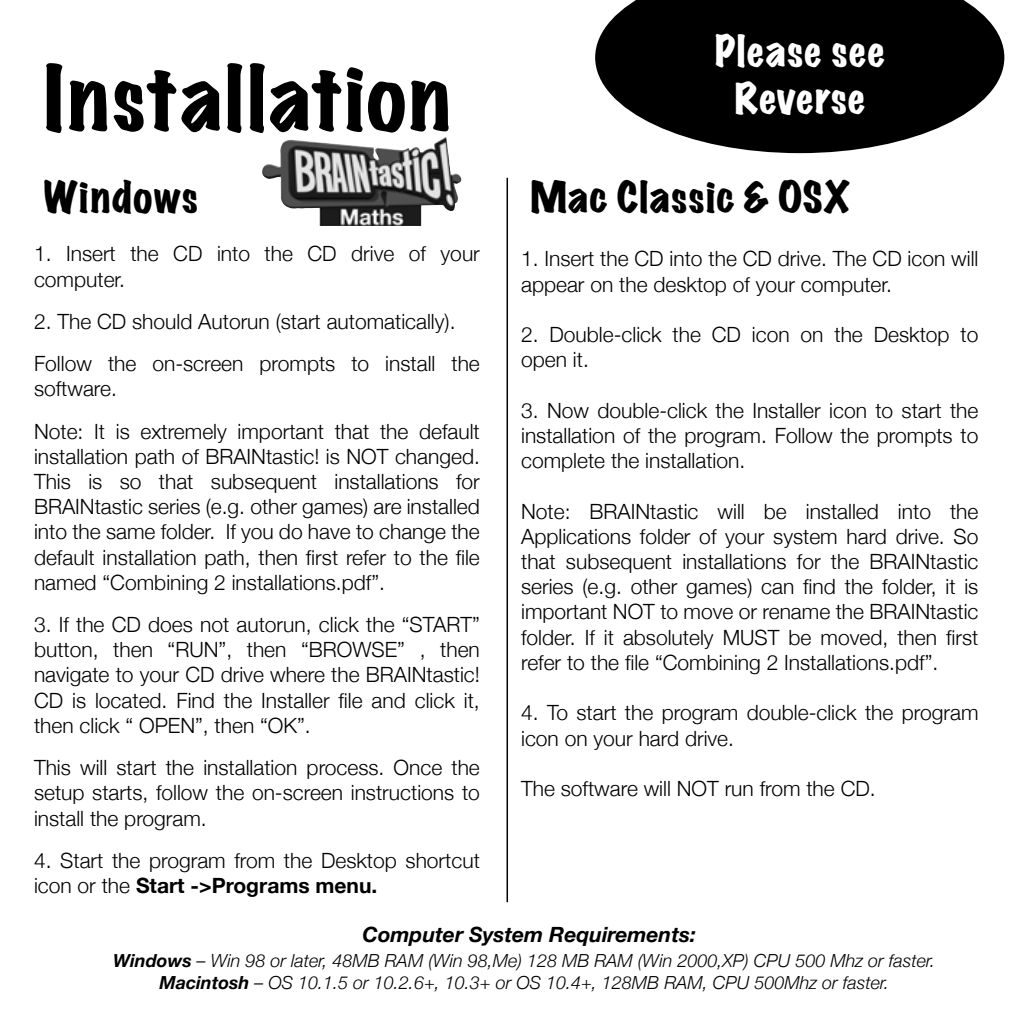
<style>
.page{position:relative;width:1021px;height:1021px;background:#fff}
.page>*{position:absolute;margin:0;border:0;box-sizing:border-box;transform-origin:0 0}
.t1{font:expanded 81px "Marker Felt";letter-spacing:.035em;color:#000}
.t2{font:expanded 39px "Marker Felt";letter-spacing:.035em;color:#000}
.t3{font:expanded 39px/46.8px "Marker Felt";letter-spacing:.03em;color:#fff;text-align:center}
.t4{font:300 21px/25.2px "Helvetica Neue";color:#000}
.t5{font:italic 700 21px "Helvetica Neue";color:#000}
.t6{font:italic 300 18px/21.6px "Helvetica Neue";color:#000;text-align:center}
.s1{font-weight:700}
</style>
<div class="page">
<svg style="left:595px;top:0;width:409px;height:153px;fill:#000"></svg>
<hr style="left:506px;top:178px;width:2px;height:724px;background:#000">
<img style="left:262px;top:137px;width:199px;height:89px">
<h1 class="t1" style="left:44px;top:56px;width:407px">Installation</h1>
<h2 class="t2" style="left:44px;top:176px;width:156px">Windows</h2>
<h2 class="t3" style="left:715px;top:29px;width:171px">Please see<br>Reverse</h2>
<h2 class="t2" style="left:530px;top:176px;width:321px">Mac Classic &amp; OSX</h2>
<p class="t4" style="left:34px;top:241px;width:447px">1. Insert the CD into the CD drive of your computer.</p>
<p class="t4" style="left:34px;top:300px;width:447px;line-height:42.3px">2. The CD should Autorun (start automatically).<br>Follow the on-screen prompts to install the</p>
<p class="t4" style="left:34px;top:367px;width:447px;line-height:42.3px">software.<br>Note: It is extremely important that the default</p>
<p class="t4" style="left:34px;top:443px;width:447px;text-align:justify">installation path of BRAINtastic! is NOT changed.<br>This is so that subsequent installations for BRAINtastic series (e.g. other games) are installed into the same folder. If you do have to change the default installation path, then first refer to the file named “Combining 2 installations.pdf”.</p>
<p class="t4" style="left:34px;top:611px;width:447px;text-align:justify">3. If the CD does not autorun, click the “START” button, then “RUN”, then “BROWSE” , then navigate to your CD drive where the BRAINtastic!<br>CD is located. Find the Installer file and click it, then click “ OPEN”, then “OK”.</p>
<p class="t4" style="left:34px;top:754px;width:447px;text-align:justify">This will start the installation process. Once the setup starts, follow the on-screen instructions to install the program.</p>
<p class="t4" style="left:34px;top:847px;width:447px">4. Start the program from the Desktop shortcut icon or the <span class="s1">Start -&gt;Programs menu.</span></p>
<p class="t5" style="left:362px;top:921px;width:335px">Computer System Requirements:</p>
<p class="t6" style="left:113px;top:949px;width:823px"><span class="s1">Windows</span> – Win 98 or later, 48MB RAM (Win 98,Me) 128 MB RAM (Win 2000,XP) CPU 500 Mhz or faster.<br><span class="s1">Macintosh</span> – OS 10.1.5 or 10.2.6+, 10.3+ or OS 10.4+, 128MB RAM, CPU 500Mhz or faster.</p>
<p class="t4" style="left:521px;top:246px;width:459px">1. Insert the CD into the CD drive. The CD icon will appear on the desktop of your computer.</p>
<p class="t4" style="left:521px;top:321px;width:459px">2. Double-click the CD icon on the Desktop to open it.</p>
<p class="t4" style="left:521px;top:397px;width:459px;text-align:justify">3. Now double-click the Installer icon to start the installation of the program. Follow the prompts to complete the installation.</p>
<p class="t4" style="left:521px;top:498px;width:459px;text-align:justify">Note: BRAINtastic will be installed into the Applications folder of your system hard drive. So that subsequent installations for the BRAINtastic series (e.g. other games) can find the folder, it is important NOT to move or rename the BRAINtastic folder. If it absolutely MUST be moved, then first refer to the file “Combining 2 Installations.pdf”.</p>
<p class="t4" style="left:521px;top:699px;width:459px">4. To start the program double-click the program icon on your hard drive.</p>
<p class="t4" style="left:521px;top:775px;width:356px">The software will NOT run from the CD.</p>
</div>
